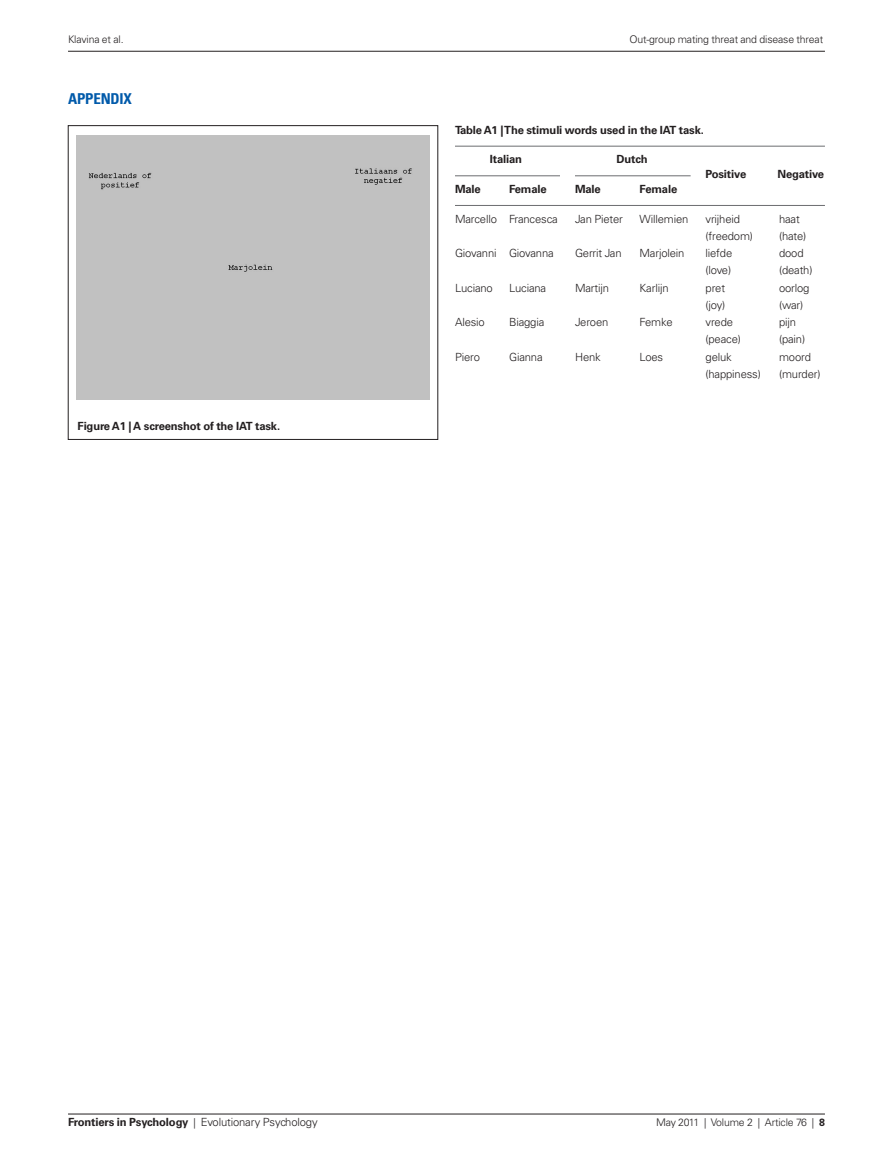
<style>
.page{position:relative;width:893px;height:1170px;background:#fff}
.page>*{position:absolute;margin:0;border:0;box-sizing:border-box;transform-origin:0 0}
.t1{font:700 condensed 15px "Univers";letter-spacing:-.01em;color:#015aaa}
.t2{font:300 11.25px "Univers";letter-spacing:-.015em;color:#231f20}
.t3{font:700 11.25px "Univers";letter-spacing:-.015em;color:#231f20}
.t4{font:300 10.5px "Univers";letter-spacing:-.015em;color:#231f20}
.s1{font-weight:700}
.s2{font-size:10.5px}
</style>
<div class="page">
<div style="left:77px;top:135px;width:352px;height:264px;background:#c1c1c1"></div>
<hr style="left:455px;top:146px;width:370px;height:1px;background:#6c6d70">
<hr style="left:455px;top:175px;width:236px;height:1px;background:#6c6d70">
<hr style="left:455px;top:205px;width:370px;height:1px;background:#6c6d70">
<div style="left:560px;top:171px;width:15px;height:10px;background:#fff"></div>
<hr style="left:68px;top:51px;width:757px;height:1px;background:#231f20">
<hr style="left:68px;top:1113px;width:757px;height:1px;background:#231f20">
<p class="t4" style="left:68px;top:33px;width:57px">Klavina et al.</p>
<p class="t4" style="left:629px;top:33px;width:195px">Out-group mating threat and disease threat</p>
<h1 class="t1" style="left:68px;top:89px;width:65px">APPENDIX</h1>
<p class="t3" style="left:78px;top:419px;width:204px">Figure A1 | A screenshot of the IAT task.</p>
<p class="t3" style="left:455px;top:123px;width:250px">Table A1 | The stimuli words used in the IAT task.</p>
<p class="t3" style="left:455px;top:153px;width:20px">I</p>
<p class="t3" style="left:493px;top:153px;width:31px">talian</p>
<p class="t3" style="left:617px;top:153px;width:33px">Dutch</p>
<p class="t3" style="left:705px;top:168px;width:42px">Positive</p>
<p class="t3" style="left:777px;top:168px;width:48px">Negative</p>
<p class="t3" style="left:455px;top:182px;width:27px">Male</p>
<p class="t3" style="left:509px;top:182px;width:39px">Female</p>
<p class="t3" style="left:575px;top:182px;width:27px">Male</p>
<p class="t3" style="left:639px;top:182px;width:39px">Female</p>
<p class="t2" style="left:455px;top:212px;width:104px">Marcello Francesca</p>
<p class="t2" style="left:575px;top:212px;width:50px">Jan Pieter</p>
<p class="t2" style="left:639px;top:212px;width:50px">Willemien</p>
<p class="t2" style="left:705px;top:212px;width:36px">vrijheid</p>
<p class="t2" style="left:779px;top:212px;width:22px">haat</p>
<p class="t2" style="left:705px;top:229px;width:49px">(freedom)</p>
<p class="t2" style="left:779px;top:229px;width:29px">(hate)</p>
<p class="t2" style="left:455px;top:246px;width:100px">Giovanni Giovanna</p>
<p class="t2" style="left:575px;top:246px;width:48px">Gerrit Jan</p>
<p class="t2" style="left:639px;top:246px;width:46px">Marjolein</p>
<p class="t2" style="left:705px;top:246px;width:28px">liefde</p>
<p class="t2" style="left:779px;top:246px;width:26px">dood</p>
<p class="t2" style="left:705px;top:263px;width:27px">(love)</p>
<p class="t2" style="left:779px;top:263px;width:35px">(death)</p>
<p class="t2" style="left:455px;top:281px;width:39px">Luciano</p>
<p class="t2" style="left:509px;top:281px;width:39px">Luciana</p>
<p class="t2" style="left:575px;top:281px;width:36px">Martijn</p>
<p class="t2" style="left:640px;top:281px;width:31px">Karlijn</p>
<p class="t2" style="left:706px;top:281px;width:21px">pret</p>
<p class="t2" style="left:779px;top:281px;width:32px">oorlog</p>
<p class="t2" style="left:706px;top:298px;width:21px">(joy)</p>
<p class="t2" style="left:779px;top:298px;width:26px">(war)</p>
<p class="t2" style="left:455px;top:315px;width:31px">Alesio</p>
<p class="t2" style="left:509px;top:315px;width:37px">Biaggia</p>
<p class="t2" style="left:575px;top:315px;width:35px">Jeroen</p>
<p class="t2" style="left:640px;top:315px;width:35px">Femke</p>
<p class="t2" style="left:706px;top:315px;width:29px">vrede</p>
<p class="t2" style="left:779px;top:315px;width:19px">pijn</p>
<p class="t2" style="left:706px;top:332px;width:37px">(peace)</p>
<p class="t2" style="left:779px;top:332px;width:28px">(pain)</p>
<p class="t2" style="left:455px;top:350px;width:26px">Piero</p>
<p class="t2" style="left:509px;top:350px;width:35px">Gianna</p>
<p class="t2" style="left:575px;top:350px;width:27px">Henk</p>
<p class="t2" style="left:640px;top:350px;width:25px">Loes</p>
<p class="t2" style="left:706px;top:350px;width:28px">geluk</p>
<p class="t2" style="left:779px;top:350px;width:33px">moord</p>
<p class="t2" style="left:706px;top:367px;width:57px">(happiness)</p>
<p class="t2" style="left:779px;top:367px;width:43px">(murder)</p>
<p class="t2" style="left:68px;top:1115px;width:251px"><span class="s1">Frontiers in Psychology</span> <span class="s2">|</span> Evolutionary Psychology</p>
<p class="t4" style="left:656px;top:1115px;width:170px">May 2011 | Volume 2 | Article 76 | <span class="s1">8</span></p>
</div>
